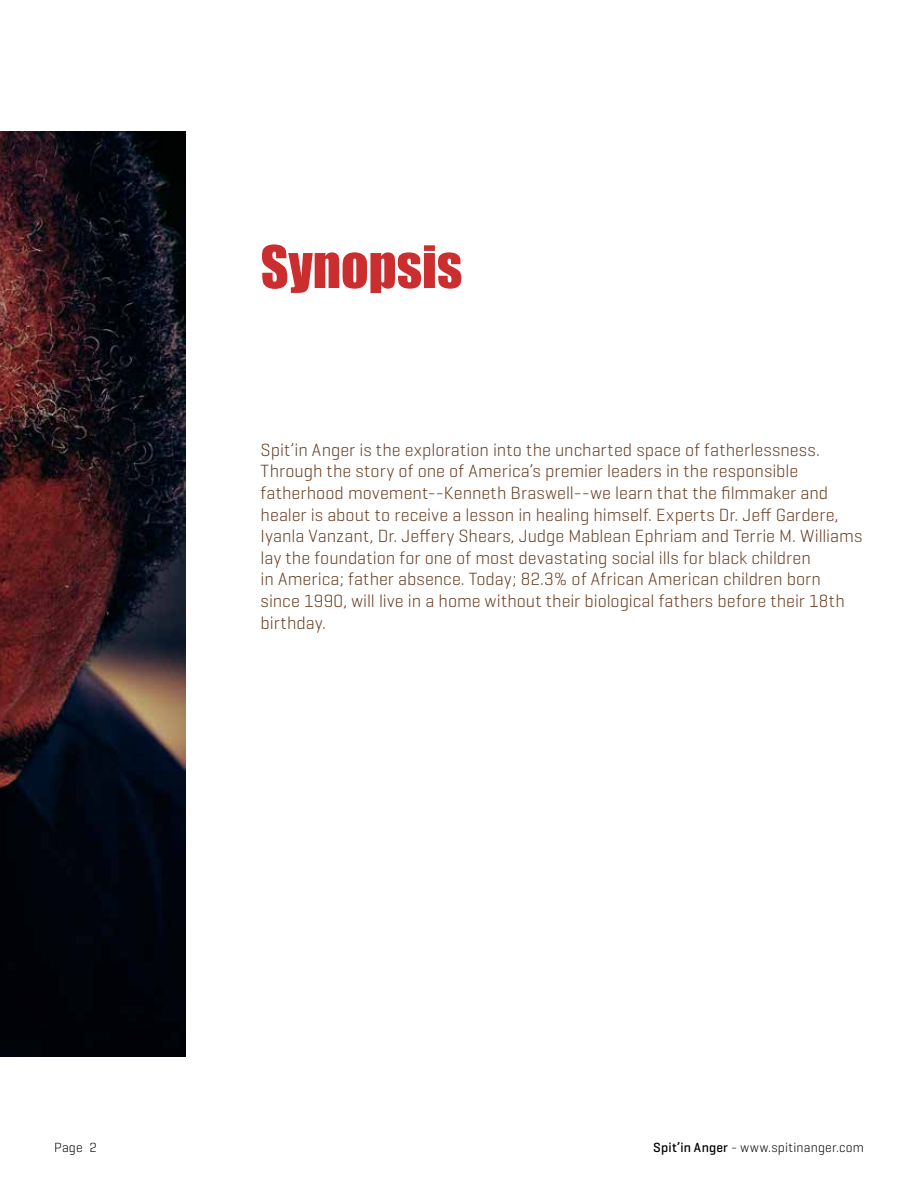
<style>
.page{position:relative;width:918px;height:1188px;background:#fff}
.page>*{position:absolute;margin:0;border:0;box-sizing:border-box;transform-origin:0 0}
.t1{font:54px "Impact";color:#ca2e2e}
.t2{font:300 18px/21.6px "Geogrotesque";color:#653b1e}
.t3{font:300 13.5px "Geogrotesque";letter-spacing:.015em;color:#000}
.s1{font-weight:500}
</style>
<div class="page">
<img style="left:0;top:132px;width:185px;height:924px">
<h1 class="t1" style="left:261px;top:225px;width:203px">SYNOPSIS</h1>
<p class="t2" style="left:261px;top:438px;width:603px">Spit’in Anger is the exploration into the uncharted space of fatherlessness.<br>Through the story of one of America’s premier leaders in the responsible fatherhood movement--Kenneth Braswell--we learn that the filmmaker and healer is about to receive a lesson in healing himself. Experts Dr. Jeff Gardere, Iyanla Vanzant, Dr. Jeffery Shears, Judge Mablean Ephriam and Terrie M. Williams lay the foundation for one of most devastating social ills for black children<br>in America; father absence. Today; 82.3% of African American children born since 1990, will live in a home without their biological fathers before their 18th birthday.</p>
<p class="t3" style="left:54px;top:1139px;width:44px">Page 2</p>
<p class="t3" style="left:653px;top:1139px;width:212px"><span class="s1">Spit’in Anger</span> - www.spitinanger.com</p>
</div>
